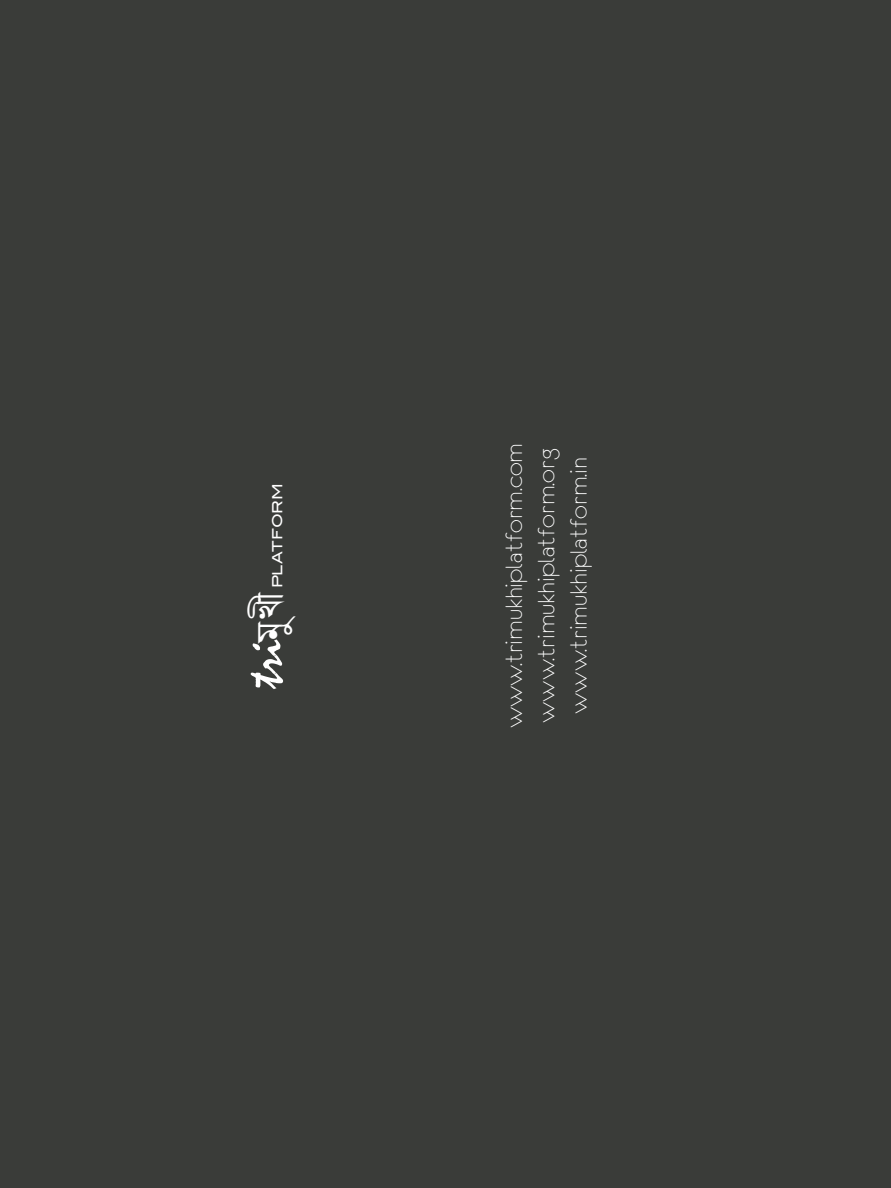
<style>
.page{position:relative;width:891px;height:1188px;background:#3a3c39}
.page>*{position:absolute;margin:0;border:0;box-sizing:border-box;transform-origin:0 0}
.t1{font:43.5px "Amar Bangla Normal";color:#fff}
.t2{font:27px/32.4px "Brazilia";color:#fff;text-align:center}
.t3{font:13.5px "Blair Md ITCTT Medium";color:#fff}
.s1{font-family:"Mistral";font-size:55.5px}
</style>
<div class="page">
<p class="t3" style="left:269px;top:588px;width:107px;rotate:-90deg">PLATFORM</p>
<h1 class="t1" style="left:246px;top:688px;width:116px;rotate:-90deg"><span class="s1">tri</span>j¥M£</h1>
<p class="t2" style="left:498px;top:728px;width:287px;rotate:-90deg">www.trimukhiplatform.com www.trimukhiplatform.org www.trimukhiplatform.in</p>
</div>
